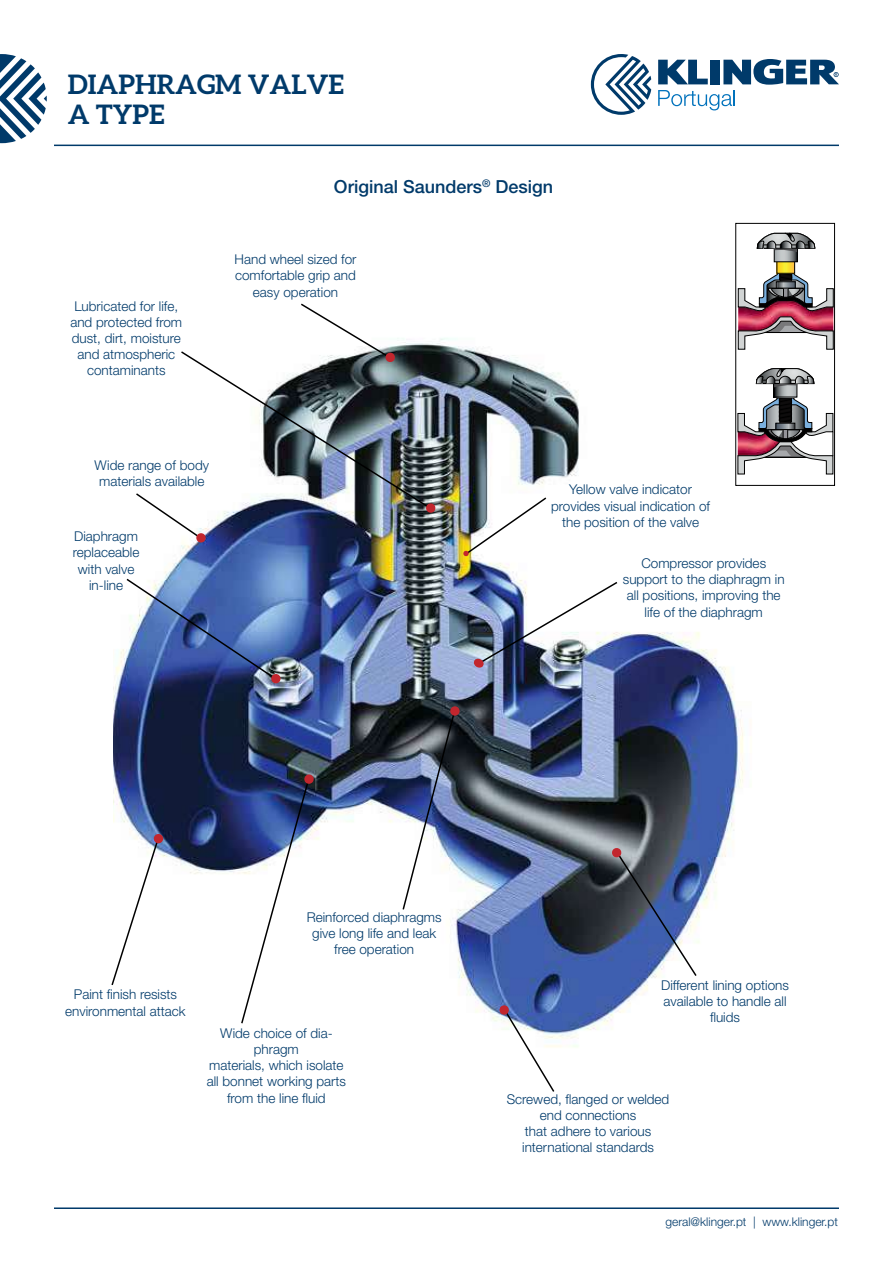
<style>
.page{position:relative;width:893px;height:1263px;background:#fff}
.page>*{position:absolute;margin:0;border:0;box-sizing:border-box;transform-origin:0 0}
.t1{font:700 27px/30px "Aleo";color:#003a6a}
.t2{font:500 18px "Helvetica Neue LT Pro";color:#003a6a}
.t3{font:300 13.5px/16.2px "Helvetica Neue LT Pro";color:#003a6a;text-align:center}
.t4{font:300 12px "Helvetica Neue LT Pro";color:#003a6a}
</style>
<div class="page">
<svg style="left:591px;top:54px;width:60px;height:61px"></svg>
<svg style="left:658px;top:59px;width:181px;height:51px"></svg>
<svg style="left:0;top:54px;width:47px;height:89px"></svg>
<hr style="left:54px;top:145px;width:785px;height:1px;background:#003a6a">
<hr style="left:54px;top:1207px;width:785px;height:2px;background:#003a6a">
<img style="left:113px;top:304px;width:631px;height:743px">
<svg style="left:463px;top:496px;width:85px;height:60px"></svg>
<img style="left:134px;top:303px;width:302px;height:240px">
<svg style="left:125px;top:577px;width:156px;height:107px;background:#5c77b0"></svg>
<img style="left:473px;top:580px;width:146px;height:88px">
<svg style="left:240px;top:778px;width:70px;height:247px"></svg>
<svg style="left:304px;top:774px;width:10px;height:10px"></svg>
<svg style="left:111px;top:837px;width:49px;height:150px"></svg>
<div style="left:154px;top:834px;width:9px;height:9px;background:#c2262e;border-radius:50%"></div>
<img style="left:401px;top:709px;width:55px;height:202px">
<svg style="left:450px;top:706px;width:10px;height:10px"></svg>
<img style="left:611px;top:847px;width:87px;height:131px">
<svg style="left:499px;top:1005px;width:57px;height:87px"></svg>
<svg style="left:738px;top:232px;width:95px;height:245px"></svg>
<div style="left:736px;top:223px;width:99px;height:263px;border:1px solid #000"></div>
<h1 class="t1" style="left:68px;top:70px;width:278px">DIAPHRAGM VALVE<br>A TYPE</h1>
<p class="t3" style="left:70px;top:297px;width:113px">Lubricated for life, and protected from dust, dirt, moisture and atmospheric contaminants</p>
<h2 class="t2" style="left:334px;top:176px;width:221px">Original Saunders<sup>®</sup> Design</h2>
<p class="t3" style="left:235px;top:251px;width:123px">Hand wheel sized for comfortable grip and easy operation</p>
<p class="t3" style="left:95px;top:457px;width:116px">Wide range of body materials available</p>
<p class="t3" style="left:73px;top:528px;width:68px">Diaphragm replaceable with valve in-line</p>
<p class="t3" style="left:551px;top:481px;width:160px">Yellow valve indicator provides visual indication of the position of the valve</p>
<p class="t3" style="left:623px;top:555px;width:163px">Compressor provides support to the diaphragm in all positions, improving the life of the diaphragm</p>
<p class="t3" style="left:65px;top:986px;width:122px">Paint finish resists environmental attack</p>
<p class="t3" style="left:307px;top:909px;width:137px">Reinforced diaphragms give long life and leak free operation</p>
<p class="t3" style="left:661px;top:977px;width:129px">Different lining options available to handle all fluids</p>
<p class="t3" style="left:207px;top:1025px;width:141px">Wide choice of dia&shy;phragm<br>materials, which isolate all bonnet working parts from the line fluid</p>
<p class="t3" style="left:507px;top:1090px;width:164px">Screwed, flanged or welded end connections<br>that adhere to various international standards</p>
<p class="t4" style="left:665px;top:1214px;width:174px">geral@klinger.pt | www.klinger.pt</p>
</div>
